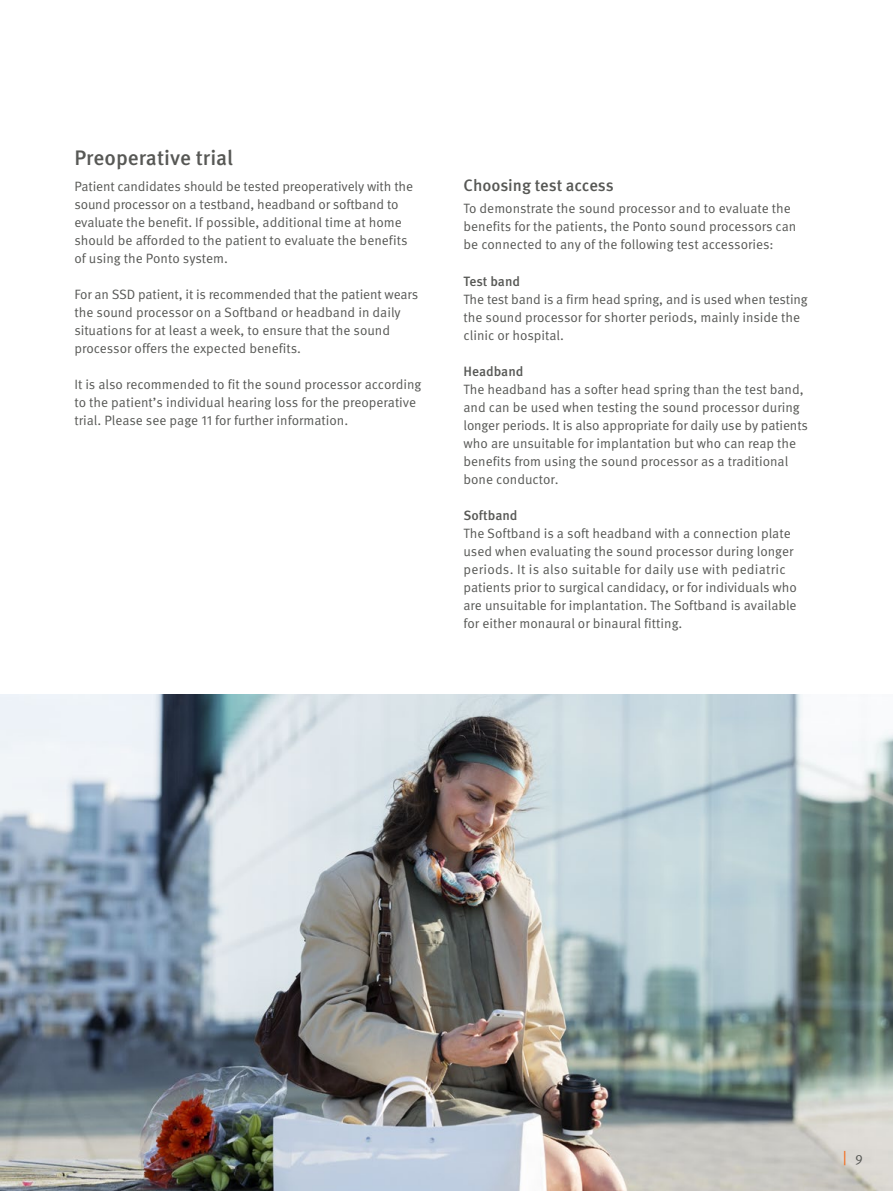
<style>
.page{position:relative;width:893px;height:1191px;background:#fff}
.page>*{position:absolute;margin:0;border:0;box-sizing:border-box;transform-origin:0 0}
.t1{font:500 21px "Meta Pro OM";color:#575855}
.t2{font:500 16.5px "Meta Pro OM";letter-spacing:-.005em;color:#575855}
.t3{font:13.5px/18px "Meta Pro OM";color:#575855}
.t4{font:500 13.5px "Meta Pro OM";color:#575855}
</style>
<div class="page">
<img style="left:0;top:694px;width:893px;height:497px">
<svg style="left:844px;top:1150px;width:1px;height:15px"></svg>
<h1 class="t1" style="left:74px;top:144px;width:160px">Preoperative trial</h1>
<p class="t3" style="left:74px;top:178px;width:340px">Patient candidates should be tested preoperatively with the sound processor on a testband, headband or softband to evaluate the benefit. If possible, additional time at home should be afforded to the patient to evaluate the benefits of using the Ponto system.</p>
<p class="t3" style="left:74px;top:286px;width:345px">For an SSD patient, it is recommended that the patient wears the sound processor on a Softband or headband in daily situations for at least a week, to ensure that the sound processor offers the expected benefits.</p>
<p class="t3" style="left:74px;top:376px;width:349px">It is also recommended to fit the sound processor according to the patient’s individual hearing loss for the preoperative trial. Please see page 11 for further information.</p>
<p class="t2" style="left:463px;top:175px;width:152px">Choosing test access</p>
<p class="t3" style="left:463px;top:200px;width:334px">To demonstrate the sound processor and to evaluate the benefits for the patients, the Ponto sound processors can be connected to any of the following test accessories:</p>
<p class="t4" style="left:463px;top:272px;width:58px">Test band</p>
<p class="t3" style="left:463px;top:290px;width:346px">The test band is a firm head spring, and is used when testing the sound processor for shorter periods, mainly inside the clinic or hospital.</p>
<p class="t4" style="left:463px;top:362px;width:61px">Headband</p>
<p class="t3" style="left:463px;top:380px;width:346px">The headband has a softer head spring than the test band, and can be used when testing the sound processor during longer periods. It is also appropriate for daily use by patients who are unsuitable for implantation but who can reap the benefits from using the sound processor as a traditional bone conductor.</p>
<p class="t4" style="left:463px;top:506px;width:56px">Softband</p>
<p class="t3" style="left:463px;top:524px;width:335px">The Softband is a soft headband with a connection plate used when evaluating the sound processor during longer periods. It is also suitable for daily use with pediatric patients prior to surgical candidacy, or for individuals who are unsuitable for implantation. The Softband is available for either monaural or binaural fitting.</p>
<p class="t3" style="left:855px;top:1150px;width:9px">9</p>
</div>
